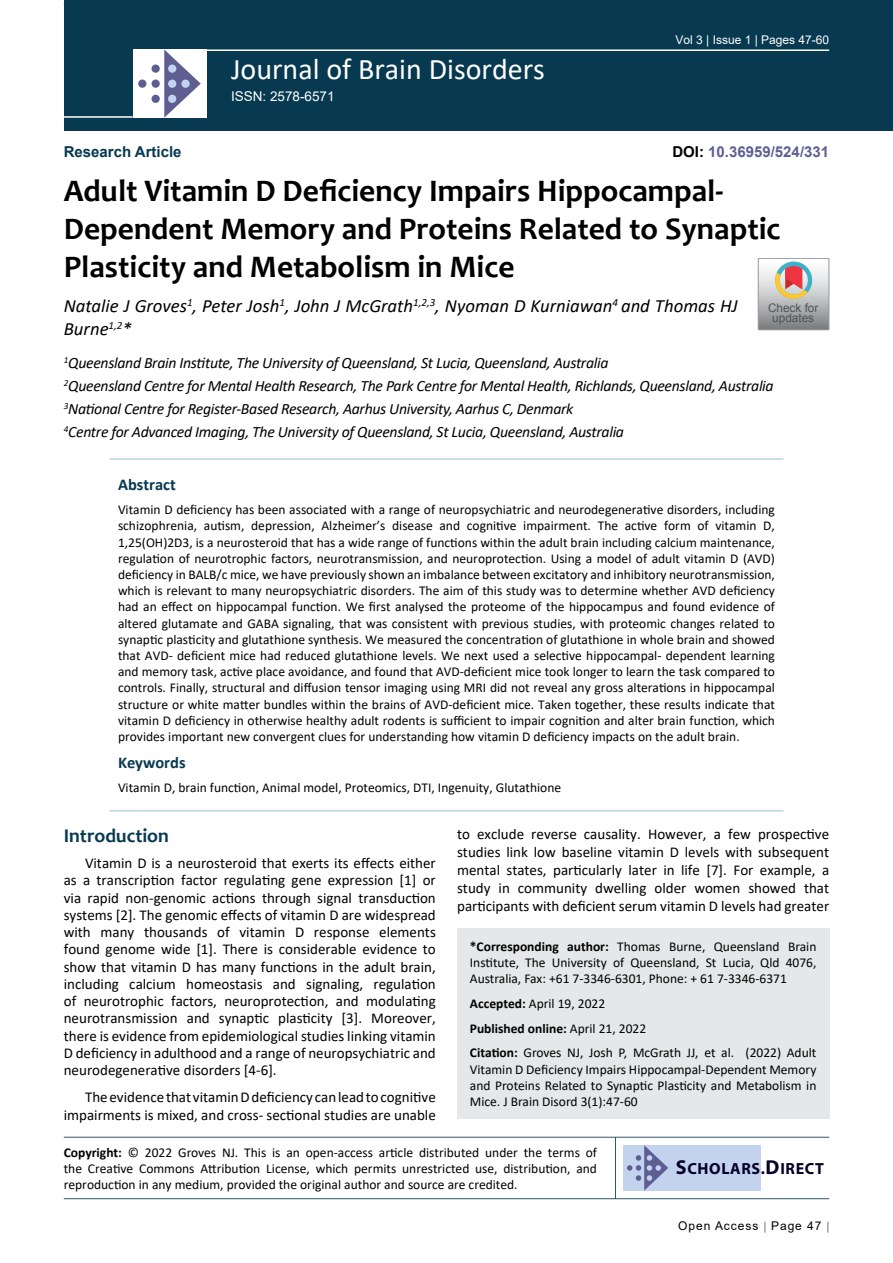
<style>
.page{position:relative;width:893px;height:1263px;background:#fff}
.page>*{position:absolute;margin:0;border:0;box-sizing:border-box;transform-origin:0 0}
.t1{font:700 31.5px/37.8px "Candara";color:#000}
.t2{font:30px "Calibri";color:#fff}
.t3{font:700 19.5px "Candara";color:#073950}
.t4{font:italic 18.75px/22.5px "Calibri";color:#000}
.t5{font:700 16.5px "Calibri";color:#073950}
.t6{font:700 16.2px "Myriad Pro";letter-spacing:.04em;color:#050128}
.t7{font:italic 15.75px/23.1px "Calibri";letter-spacing:-.02em;color:#000}
.t8{font:15px/17.2px "Calibri";color:#000;text-align:justify}
.t9{font:700 15px "Arial";color:#5e5f93}
.t10{font:700 15px "Arial";color:#073950}
.t11{font:13.5px/16.2px "Calibri";color:#000;text-align:justify}
.t12{font:13.5px "Arial";color:#fff}
.t13{font:12px "Arial";color:#fff}
.t14{font:12px "Arial";letter-spacing:.08em;color:#000}
.t15{font:11.85px/10.2px "Arial";color:#535353;text-align:center}
.s1{color:#000}
.s2{font-weight:700}
.s3{font-size:20.25px}
</style>
<div class="page">
<div style="left:64px;top:0;width:829px;height:131px;background:#073950"></div>
<hr style="left:64px;top:1137px;width:765px;height:1px;background:#073950">
<hr style="left:64px;top:1198px;width:765px;height:1px;background:#073950">
<hr style="left:615px;top:1137px;width:1px;height:62px;background:#073950">
<hr style="left:204px;top:49px;width:625px;height:2px;background:#fff">
<hr style="left:64px;top:116px;width:69px;height:2px;background:#fff">
<div style="left:133px;top:49px;width:74px;height:69px;background:#fff"></div>
<svg style="left:164px;top:49px;width:37px;height:69px"></svg>
<div style="left:152px;top:65px;width:8px;height:8px;background:#5e5e92;border-radius:50%"></div>
<div style="left:138px;top:80px;width:8px;height:8px;background:#5e5e92;border-radius:50%"></div>
<div style="left:152px;top:80px;width:8px;height:8px;background:#5e5e92;border-radius:50%"></div>
<div style="left:168px;top:80px;width:8px;height:8px;background:#c3d3ee;border-radius:50%"></div>
<div style="left:181px;top:80px;width:9px;height:8px;background:#c3d3ee;border-radius:50%"></div>
<div style="left:168px;top:95px;width:8px;height:8px;background:#c3d3ee;border-radius:50%"></div>
<div style="left:168px;top:65px;width:8px;height:8px;background:#c3d3ee;border-radius:50%"></div>
<div style="left:152px;top:95px;width:8px;height:8px;background:#5e5e92;border-radius:50%"></div>
<div style="left:623px;top:1145px;width:138px;height:45px;background:#c3d3ee"></div>
<svg style="left:627px;top:1145px;width:41px;height:45px"></svg>
<div style="left:457px;top:928px;width:372px;height:191px;background:#e6e7e8"></div>
<hr style="left:109px;top:810px;width:674px;height:1px;background:#98c0d2">
<hr style="left:109px;top:459px;width:674px;height:1px;background:#98c0d2">
<svg style="left:758px;top:258px;width:71px;height:72px;background:#bdb6b3"></svg>
<p class="t10" style="left:64px;top:141px;width:119px">Research Article</p>
<h2 class="t2" style="left:231px;top:48px;width:315px">Journal of Brain Disorders</h2>
<p class="t12" style="left:231px;top:87px;width:105px">ISSN: 2578-6571</p>
<p class="t13" style="left:675px;top:31px;width:155px">Vol 3 | Issue 1 | Pages 47-60</p>
<p class="t9" style="left:672px;top:141px;width:158px"><span class="s1">DOI:</span> 10.36959/524/331</p>
<h1 class="t1" style="left:64px;top:172px;width:718px">Adult Vitamin D Deficiency Impairs Hippocampal-<br>Dependent Memory and Proteins Related to Synaptic<br>Plasticity and Metabolism in Mice</h1>
<h3 class="t4" style="left:64px;top:294px;width:675px">Natalie J Groves<sup>1</sup>, Peter Josh<sup>1</sup>, John J McGrath<sup>1,2,3</sup>, Nyoman D Kurniawan<sup>4</sup> and Thomas HJ<br>Burne<sup>1,2</sup>*</h3>
<p class="t7" style="left:64px;top:350px;width:711px"><sup>1</sup>Queensland Brain Institute, The University of Queensland, St Lucia, Queensland, Australia<br><sup>2</sup>Queensland Centre for Mental Health Research, The Park Centre for Mental Health, Richlands, Queensland, Australia <sup>3</sup>National Centre for Register-Based Research, Aarhus University, Aarhus C, Denmark<br><sup>4</sup>Centre for Advanced Imaging, The University of Queensland, St Lucia, Queensland, Australia</p>
<p class="t15" style="left:768px;top:302px;width:52px">Check for updates</p>
<p class="t5" style="left:118px;top:473px;width:59px">Abstract</p>
<p class="t11" style="left:118px;top:501px;width:658px">Vitamin D deficiency has been associated with a range of neuropsychiatric and neurodegenerative disorders, including schizophrenia, autism, depression, Alzheimer’s disease and cognitive impairment. The active form of vitamin D, 1,25(OH)2D3, is a neurosteroid that has a wide range of functions within the adult brain including calcium maintenance, regulation of neurotrophic factors, neurotransmission, and neuroprotection. Using a model of adult vitamin D (AVD) deficiency in BALB/c mice, we have previously shown an imbalance between excitatory and inhibitory neurotransmission, which is relevant to many neuropsychiatric disorders. The aim of this study was to determine whether AVD deficiency had an effect on hippocampal function. We first analysed the proteome of the hippocampus and found evidence of altered glutamate and GABA signaling, that was consistent with previous studies, with proteomic changes related to synaptic plasticity and glutathione synthesis. We measured the concentration of glutathione in whole brain and showed that AVD- deficient mice had reduced glutathione levels. We next used a selective hippocampal- dependent learning and memory task, active place avoidance, and found that AVD-deficient mice took longer to learn the task compared to controls. Finally, structural and diffusion tensor imaging using MRI did not reveal any gross alterations in hippocampal structure or white matter bundles within the brains of AVD-deficient mice. Taken together, these results indicate that vitamin D deficiency in otherwise healthy adult rodents is sufficient to impair cognition and alter brain function, which provides important new convergent clues for understanding how vitamin D deficiency impacts on the adult brain.</p>
<p class="t5" style="left:118px;top:751px;width:69px">Keywords</p>
<p class="t11" style="left:118px;top:779px;width:445px">Vitamin D, brain function, Animal model, Proteomics, DTI, Ingenuity, Glutathione</p>
<h3 class="t3" style="left:64px;top:824px;width:107px">Introduction</h3>
<p class="t8" style="left:64px;top:854px;width:374px;text-indent:21px">Vitamin D is a neurosteroid that exerts its effects either as a transcription factor regulating gene expression [1] or via rapid non-genomic actions through signal transduction systems [2]. The genomic effects of vitamin D are widespread with many thousands of vitamin D response elements found genome wide [1]. There is considerable evidence to show that vitamin D has many functions in the adult brain, including calcium homeostasis and signaling, regulation of neurotrophic factors, neuroprotection, and modulating neurotransmission and synaptic plasticity [3]. Moreover, there is evidence from epidemiological studies linking vitamin D deficiency in adulthood and a range of neuropsychiatric and neurodegenerative disorders [4-6].</p>
<p class="t8" style="left:64px;top:1087px;width:374px;line-height:18px;text-align:right">The evidence that vitamin D deficiency can lead to cognitive impairments is mixed, and cross- sectional studies are unable</p>
<p class="t8" style="left:457px;top:825px;width:374px;line-height:18px">to exclude reverse causality. However, a few prospective studies link low baseline vitamin D levels with subsequent mental states, particularly later in life [7]. For example, a study in community dwelling older women showed that participants with deficient serum vitamin D levels had greater</p>
<p class="t11" style="left:470px;top:938px;width:348px"><span class="s2">*Corresponding author:</span> Thomas Burne, Queensland Brain Institute, The University of Queensland, St Lucia, Qld 4076, Australia, Fax: +61 7-3346-6301, Phone: + 61 7-3346-6371</p>
<p class="t11" style="left:470px;top:991px;width:348px;line-height:24.8px;text-align:left"><span class="s2">Accepted:</span> April 19, 2022<br><span class="s2">Published online:</span> April 21, 2022<br><span class="s2">Citation:</span> Groves NJ, Josh P, McGrath JJ, et al. (2022) Adult</p>
<p class="t11" style="left:470px;top:1060px;width:348px">Vitamin D Deficiency Impairs Hippocampal-Dependent Memory and Proteins Related to Synaptic Plasticity and Metabolism in Mice. J Brain Disord 3(1):47-60</p>
<p class="t11" style="left:64px;top:1144px;width:535px"><span class="s2">Copyright:</span> © 2022 Groves NJ. This is an open-access article distributed under the terms of the Creative Commons Attribution License, which permits unrestricted use, distribution, and reproduction in any medium, provided the original author and source are credited.</p>
<p class="t6" style="left:676px;top:1158px;width:150px"><span class="s3">S</span>CHOLARS.<span class="s3">D</span>IRECT</p>
<p class="t14" style="left:678px;top:1217px;width:145px">Open Access Page 47</p>
</div>
